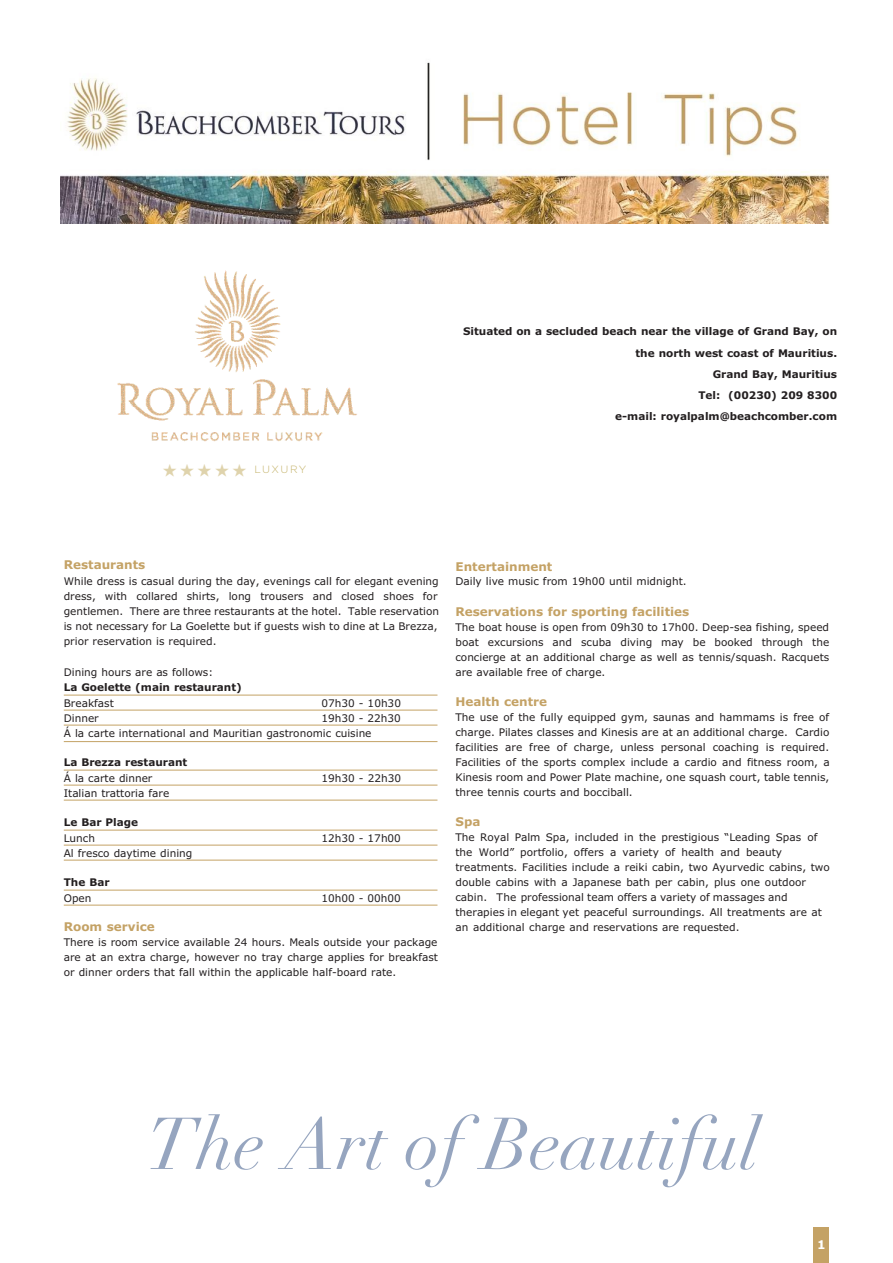
<style>
.page{position:relative;width:893px;height:1263px;background:#fff}
.page>*{position:absolute;margin:0;border:0;box-sizing:border-box;transform-origin:0 0}
.t1{font:italic 72px "Didot";color:#96a5bf}
.t2{font:700 12px "Verdana";color:#c4a265}
.t3{font:700 12px "Verdana";color:#fff}
.t4{font:10.5px/15px "Verdana";color:#231f20}
.t5{font:700 10.5px/21.1px "Verdana";color:#231f20;text-align:right}
.t6{font:300 10.5px "Gotham";letter-spacing:.13em;color:#c4b268}
</style>
<div class="page">
<hr style="left:64px;top:695px;width:373px;height:1px;background:#c4a265">
<hr style="left:64px;top:710px;width:373px;height:1px;background:#c4a265">
<hr style="left:64px;top:725px;width:373px;height:1px;background:#c4a265">
<hr style="left:64px;top:741px;width:373px;height:1px;background:#c4a265">
<hr style="left:64px;top:770px;width:373px;height:1px;background:#c4a265">
<hr style="left:64px;top:785px;width:373px;height:1px;background:#c4a265">
<hr style="left:64px;top:800px;width:373px;height:1px;background:#c4a265">
<hr style="left:64px;top:830px;width:373px;height:1px;background:#c4a265">
<hr style="left:64px;top:845px;width:373px;height:1px;background:#c4a265">
<hr style="left:64px;top:860px;width:373px;height:1px;background:#c4a265">
<hr style="left:64px;top:890px;width:373px;height:1px;background:#c4a265">
<hr style="left:64px;top:905px;width:373px;height:1px;background:#c4a265">
<div style="left:814px;top:1227px;width:15px;height:36px;background:#c4a265"></div>
<img style="left:195px;top:270px;width:86px;height:68px">
<img style="left:117px;top:338px;width:240px;height:104px">
<img style="left:61px;top:62px;width:769px;height:161px">
<p class="t6" style="left:254px;top:466px;width:53px">LUXURY</p>
<p class="t5" style="left:463px;top:322px;width:376px">Situated on a secluded beach near the village of Grand Bay, on the north west coast of Mauritius.<br>Grand Bay, Mauritius<br>Tel: (00230) 209 8300<br>e-mail: royalpalm@beachcomber.com</p>
<p class="t2" style="left:64px;top:560px;width:83px">Restaurants</p>
<p class="t4" style="left:64px;top:575px;width:377px">While dress is casual during the day, evenings call for elegant evening dress, with collared shirts, long trousers and closed shoes for gentlemen. There are three restaurants at the hotel. Table reservation is not necessary for La Goelette but if guests wish to dine at La Brezza, prior reservation is required.</p>
<p class="t4" style="left:64px;top:665px;width:151px">Dining hours are as follows:</p>
<p class="t5" style="left:64px;top:677px;width:180px">La Goelette (main restaurant)</p>
<p class="t4" style="left:64px;top:697px;width:52px">Breakfast</p>
<p class="t4" style="left:321px;top:697px;width:81px">07h30 - 10h30</p>
<p class="t4" style="left:64px;top:712px;width:37px">Dinner</p>
<p class="t4" style="left:64px;top:712px;width:339px;text-indent:258px">19h30 - 22h30<br>Á la carte international and Mauritian gastronomic cuisine</p>
<p class="t5" style="left:64px;top:752px;width:125px">La Brezza restaurant</p>
<p class="t4" style="left:64px;top:772px;width:90px">Á la carte dinner</p>
<p class="t4" style="left:321px;top:772px;width:81px">19h30 - 22h30</p>
<p class="t4" style="left:64px;top:787px;width:107px">Italian trattoria fare</p>
<p class="t5" style="left:64px;top:812px;width:76px">Le Bar Plage</p>
<p class="t4" style="left:64px;top:832px;width:33px">Lunch</p>
<p class="t4" style="left:321px;top:832px;width:81px">12h30 - 17h00</p>
<p class="t4" style="left:64px;top:847px;width:130px">Al fresco daytime dining</p>
<p class="t5" style="left:64px;top:872px;width:47px">The Bar</p>
<p class="t4" style="left:64px;top:892px;width:29px">Open</p>
<p class="t4" style="left:321px;top:892px;width:81px">10h00 - 00h00</p>
<p class="t2" style="left:64px;top:921px;width:93px">Room service</p>
<p class="t4" style="left:64px;top:936px;width:376px;text-align:justify">There is room service available 24 hours. Meals outside your package are at an extra charge, however no tray charge applies for breakfast or dinner orders that fall within the applicable half-board rate.</p>
<p class="t2" style="left:455px;top:561px;width:98px">Entertainment</p>
<p class="t4" style="left:455px;top:574px;width:233px">Daily live music from 19h00 until midnight.</p>
<p class="t2" style="left:455px;top:606px;width:235px">Reservations for sporting facilities</p>
<p class="t4" style="left:455px;top:620px;width:375px;text-align:justify">The boat house is open from 09h30 to 17h00. Deep-sea fishing, speed boat excursions and scuba diving may be booked through the concierge at an additional charge as well as tennis/squash. Racquets are available free of charge.</p>
<p class="t2" style="left:455px;top:696px;width:93px">Health centre</p>
<p class="t4" style="left:455px;top:711px;width:376px;text-align:justify">The use of the fully equipped gym, saunas and hammams is free of charge. Pilates classes and Kinesis are at an additional charge. Cardio facilities are free of charge, unless personal coaching is required.<br>Facilities of the sports complex include a cardio and fitness room, a Kinesis room and Power Plate machine, one squash court, table tennis, three tennis courts and bocciball.</p>
<p class="t2" style="left:455px;top:816px;width:26px">Spa</p>
<p class="t4" style="left:455px;top:831px;width:376px">The Royal Palm Spa, included in the prestigious “Leading Spas of the World” portfolio, offers a variety of health and beauty treatments. Facilities include a reiki cabin, two Ayurvedic cabins, two double cabins with a Japanese bath per cabin, plus one outdoor cabin. The professional team offers a variety of massages and therapies in elegant yet peaceful surroundings. All treatments are at an additional charge and reservations are requested.</p>
<h1 class="t1" style="left:146px;top:1114px;width:614px">The Art of Beautiful</h1>
<p class="t3" style="left:817px;top:1239px;width:10px">1</p>
</div>
